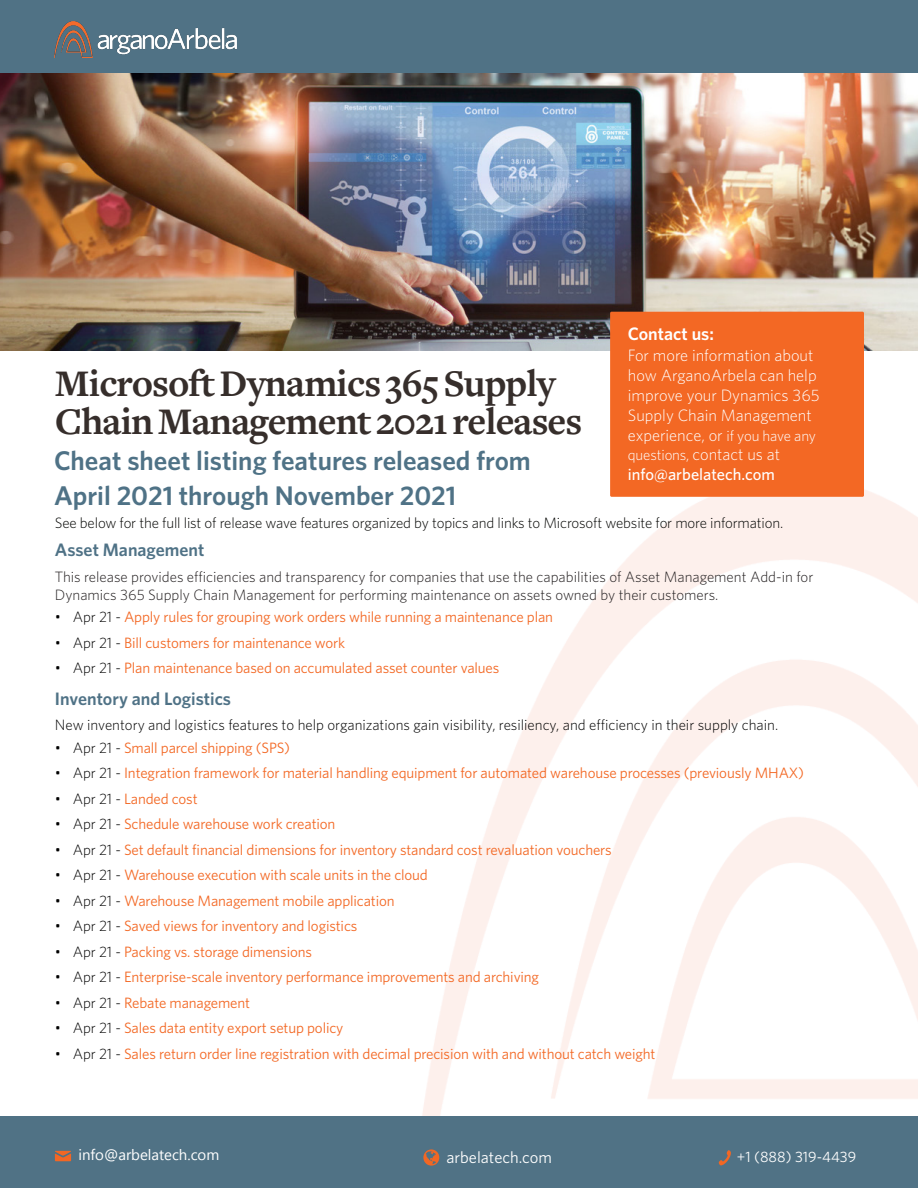
<style>
.page{position:relative;width:918px;height:1188px;background:#fff}
.page>*{position:absolute;margin:0;border:0;box-sizing:border-box;transform-origin:0 0}
.Heading_Bold_24_28pt{font:700 39px "Freight Text";letter-spacing:-.025em;color:#362e2b}
.Sub_Header{font:600 27px "Whitney";color:#4f7286}
.body{font:600 18px "Whitney";color:#4f7286}
.Sub_Header-2{font:600 18px "Whitney";color:#fff}
.Body_Copy_Regular_9{font:300 16.5px/19.8px "Whitney";color:#fff}
.t1{font:16.5px "Whitney";color:#fff}
.t2{font:15px "Whitney";letter-spacing:-.01em;color:#f36824}
.body-2{font:300 15px/18px "Whitney";color:#231f20}
.body-3{font:300 15px "Whitney";color:#000}
.body-4{font:300 15px "Whitney";letter-spacing:-.01em;color:#040503}
.t3{font:15px "Segoe UI";color:#fff}
.t4{font:15px "Whitney";color:#fff}
.s1{font-size:15px}
.s2{font-weight:500}
.s3{font-weight:300;color:#000}
</style>
<div class="page">
<div style="left:0;top:1116px;width:918px;height:72px;background:#507285"></div>
<div style="left:0;top:0;width:918px;height:74px;background:#507285"></div>
<svg style="left:718px;top:1150px;width:13px;height:16px"></svg>
<svg style="left:423px;top:1149px;width:16px;height:17px"></svg>
<img style="left:54px;top:21px;width:182px;height:37px">
<svg style="left:55px;top:1151px;width:16px;height:10px"></svg>
<img style="left:0;top:74px;width:918px;height:277px">
<div style="left:610px;top:312px;width:254px;height:185px;background:#f36824;border-radius:2px"></div>
<p class="Heading_Bold_24_28pt" style="left:55px;top:362px;width:502px">Microsoft Dynamics 365 Supply</p>
<p class="Heading_Bold_24_28pt" style="left:55px;top:399px;width:529px">Chain Management 2021 releases</p>
<p class="Sub_Header" style="left:54px;top:443px;width:478px">Cheat sheet listing features released from</p>
<p class="Sub_Header" style="left:54px;top:477px;width:404px">April 2021 through November 2021</p>
<p class="Sub_Header-2" style="left:628px;top:321px;width:88px">Contact us:</p>
<p class="Body_Copy_Regular_9" style="left:628px;top:345px;width:193px">For more information about how ArganoArbela can help improve your Dynamics 365<br>Supply Chain Management experience, or <span class="s1">if you have any questions,</span> contact us at <span class="s2">info@arbelatech.com</span></p>
<p class="body-4" style="left:55px;top:512px;width:730px">See below for the full list of release wave features organized by topics and links to Microsoft website for more information.</p>
<p class="body" style="left:55px;top:538px;width:151px">Asset Management</p>
<p class="body-2" style="left:55px;top:567px;width:760px">This release provides efficiencies and transparency for companies that use the capabilities of Asset Management Add-in for<br>Dynamics 365 Supply Chain Management for performing maintenance on assets owned by their customers.</p>
<p class="t2" style="left:55px;top:607px;width:500px"><span class="s3">• Apr 21 -</span> Apply rules for grouping work orders while running a maintenance plan</p>
<p class="t2" style="left:55px;top:633px;width:292px"><span class="s3">• Apr 21 -</span> Bill customers for maintenance work</p>
<p class="t2" style="left:55px;top:658px;width:446px"><span class="s3">• Apr 21 -</span> Plan maintenance based on accumulated asset counter values</p>
<p class="body" style="left:55px;top:686px;width:178px">Inventory and Logistics</p>
<p class="body-3" style="left:55px;top:715px;width:725px">New inventory and logistics features to help organizations gain visibility, resiliency, and efficiency in their supply chain.</p>
<p class="t2" style="left:55px;top:738px;width:237px"><span class="s3">• Apr 21 -</span> Small parcel shipping (SPS)</p>
<p class="t2" style="left:55px;top:763px;width:751px"><span class="s3">• Apr 21 -</span> Integration framework for material handling equipment for automated warehouse processes (previously MHAX)</p>
<p class="t2" style="left:55px;top:789px;width:144px"><span class="s3">• Apr 21 -</span> Landed cost</p>
<p class="t2" style="left:55px;top:814px;width:282px"><span class="s3">• Apr 21 -</span> Schedule warehouse work creation</p>
<p class="t2" style="left:55px;top:840px;width:558px"><span class="s3">• Apr 21 -</span> Set default financial dimensions for inventory standard cost revaluation vouchers</p>
<p class="t2" style="left:55px;top:865px;width:375px"><span class="s3">• Apr 21 -</span> Warehouse execution with scale units in the cloud</p>
<p class="t2" style="left:55px;top:891px;width:341px"><span class="s3">• Apr 21 -</span> Warehouse Management mobile application</p>
<p class="t2" style="left:55px;top:916px;width:304px"><span class="s3">• Apr 21 -</span> Saved views for inventory and logistics</p>
<p class="t2" style="left:55px;top:942px;width:259px"><span class="s3">• Apr 21 -</span> Packing vs. storage dimensions</p>
<p class="t2" style="left:55px;top:967px;width:486px"><span class="s3">• Apr 21 -</span> Enterprise-scale inventory performance improvements and archiving</p>
<p class="t2" style="left:55px;top:993px;width:197px"><span class="s3">• Apr 21 -</span> Rebate management</p>
<p class="t2" style="left:55px;top:1018px;width:290px"><span class="s3">• Apr 21 -</span> Sales data entity export setup policy</p>
<p class="t2" style="left:55px;top:1044px;width:602px"><span class="s3">• Apr 21 -</span> Sales return order line registration with decimal precision with and without catch weight</p>
<p class="t3" style="left:78px;top:1143px;width:142px">info@arbelatech.com</p>
<p class="t1" style="left:446px;top:1146px;width:107px">arbelatech.com</p>
<p class="t4" style="left:737px;top:1146px;width:121px">+1 (888) 319-4439</p>
</div>
